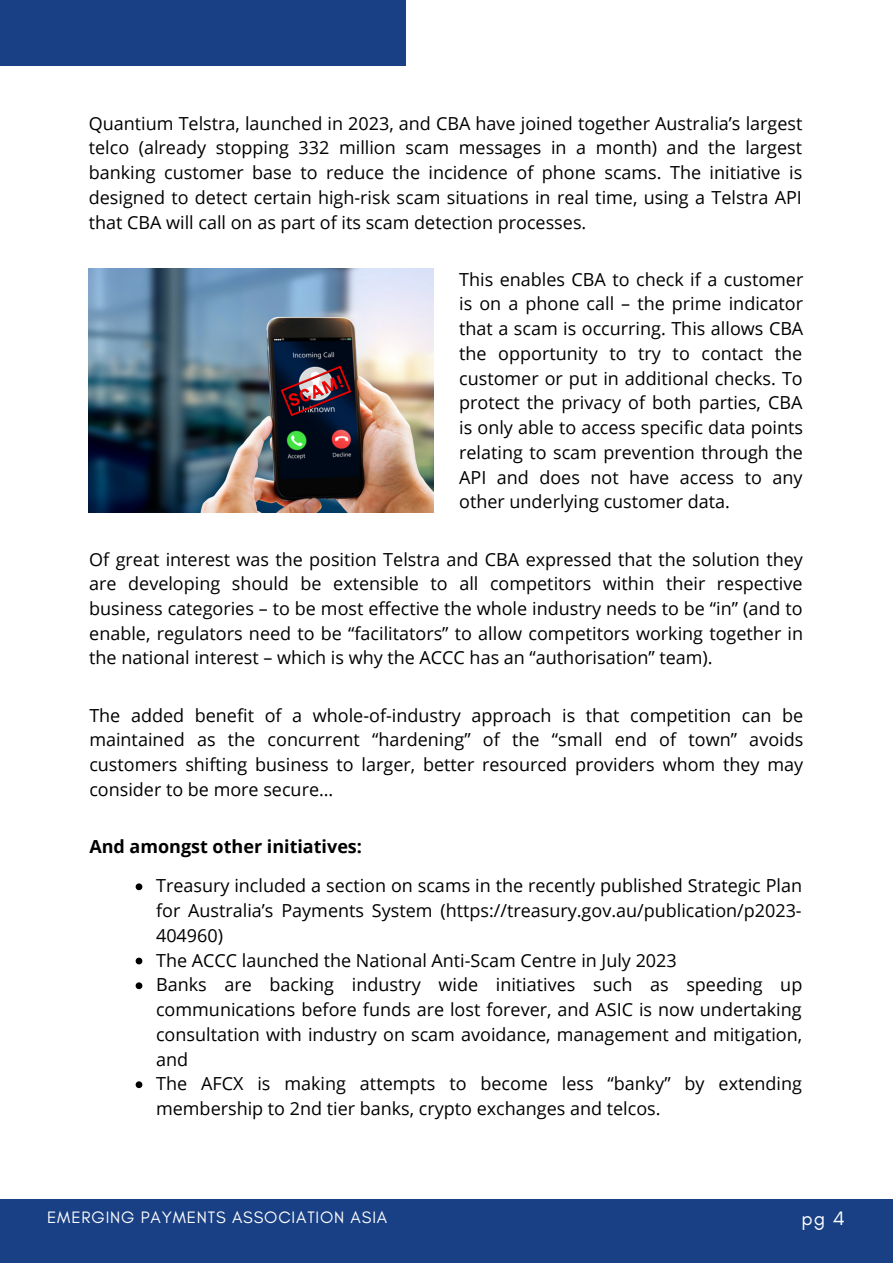
<style>
.page{position:relative;width:893px;height:1264px;background:#fff}
.page>*{position:absolute;margin:0;border:0;box-sizing:border-box;transform-origin:0 0}
.t1{font:19.8px "Glacial Indifference";color:#fff}
.t2{font:18px/24.8px "Open Sans";color:#000;text-align:justify}
.t3{font:700 18px "Open Sans";color:#000}
.t4{font:16.8px "Glacial Indifference";letter-spacing:.05em;color:#fff}
</style>
<div class="page">
<div style="left:0;top:1199px;width:892px;height:63px;background:#194084"></div>
<div style="left:0;top:0;width:406px;height:65px;background:#194084"></div>
<svg style="left:136px;top:883px;width:6px;height:7px"></svg>
<svg style="left:136px;top:957px;width:6px;height:7px"></svg>
<svg style="left:136px;top:982px;width:6px;height:7px"></svg>
<svg style="left:136px;top:1081px;width:6px;height:7px"></svg>
<img style="left:89px;top:268px;width:344px;height:244px">
<p class="t2" style="left:89px;top:110px;width:715px">Quantium Telstra, launched in 2023, and CBA have joined together Australia’s largest telco (already stopping 332 million scam messages in a month) and the largest banking customer base to reduce the incidence of phone scams. The initiative is designed to detect certain high-risk scam situations in real time, using a Telstra API that CBA will call on as part of its scam detection processes.</p>
<p class="t2" style="left:459px;top:266px;width:346px">This enables CBA to check if a customer is on a phone call – the prime indicator that a scam is occurring. This allows CBA the opportunity to try to contact the customer or put in additional checks. To protect the privacy of both parties, CBA is only able to access specific data points relating to scam prevention through the API and does not have access to any other underlying customer data.</p>
<p class="t2" style="left:89px;top:546px;width:715px">Of great interest was the position Telstra and CBA expressed that the solution they are developing should be extensible to all competitors within their respective business categories – to be most effective the whole industry needs to be “in” (and to enable, regulators need to be “facilitators” to allow competitors working together in the national interest – which is why the ACCC has an “authorisation” team).</p>
<p class="t2" style="left:89px;top:702px;width:715px">The added benefit of a whole-of-industry approach is that competition can be maintained as the concurrent “hardening” of the “small end of town” avoids customers shifting business to larger, better resourced providers whom they may consider to be more secure…</p>
<p class="t3" style="left:89px;top:833px;width:274px">And amongst other initiatives:</p>
<p class="t2" style="left:156px;top:873px;width:647px">Treasury included a section on scams in the recently published Strategic Plan for Australia’s Payments System (https://treasury.gov.au/publication/p2023- 404960)</p>
<p class="t2" style="left:156px;top:947px;width:522px">The ACCC launched the National Anti-Scam Centre in July 2023</p>
<p class="t2" style="left:156px;top:972px;width:647px">Banks are backing industry wide initiatives such as speeding up communications before funds are lost forever, and ASIC is now undertaking consultation with industry on scam avoidance, management and mitigation, and</p>
<p class="t2" style="left:156px;top:1070px;width:647px">The AFCX is making attempts to become less “banky” by extending membership to 2nd tier banks, crypto exchanges and telcos.</p>
<p class="t4" style="left:47px;top:1206px;width:341px">EMERGING PAYMENTS ASSOCIATION ASIA</p>
<p class="t1" style="left:801px;top:1205px;width:45px">pg 4</p>
</div>
